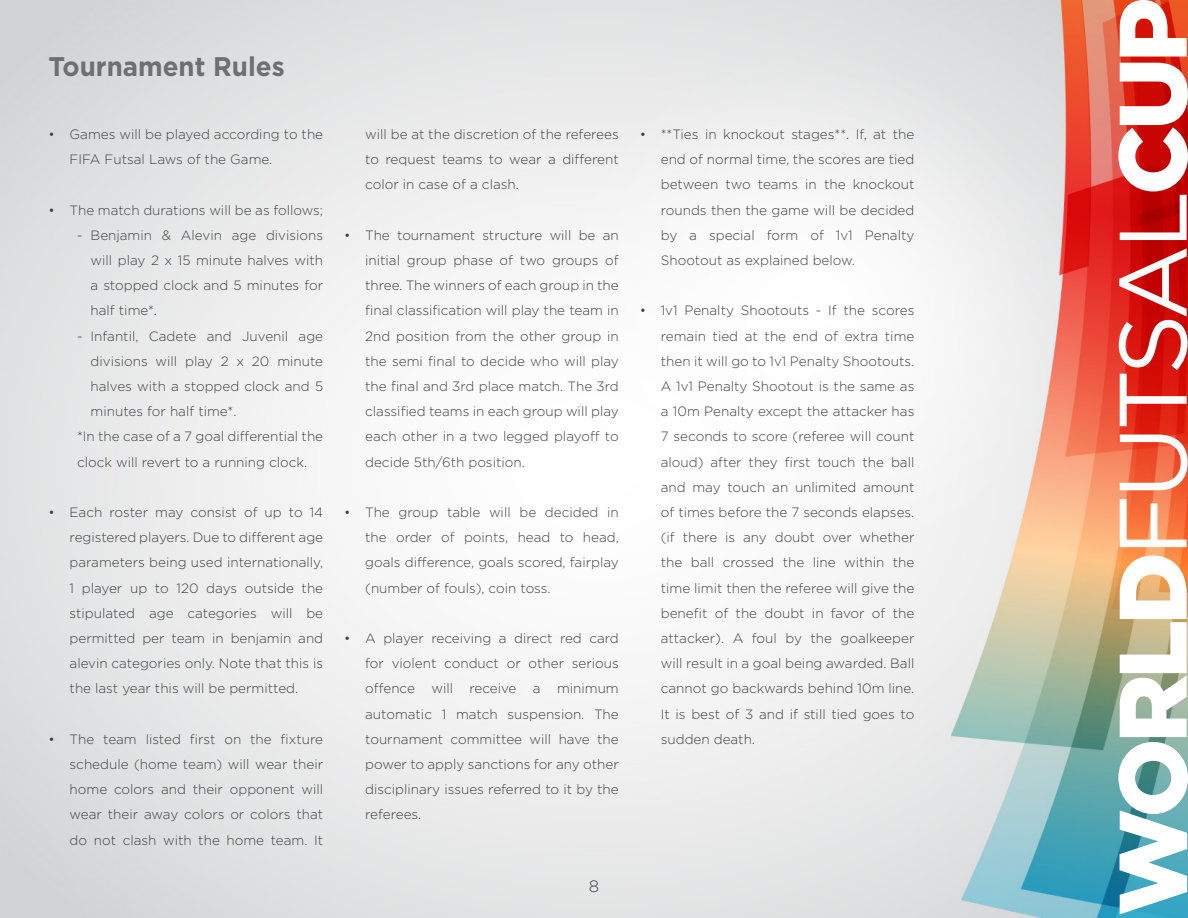
<style>
.page{position:relative;width:1188px;height:918px;background:#fff}
.page>*{position:absolute;margin:0;border:0;box-sizing:border-box;transform-origin:0 0}
.t1{font:700 27px "Gotham";color:#6d6f71;scale:.96 1}
.t2{font:300 16.5px "Gotham";color:#414142}
.t3{font:300 13.5px/25.2px "Gotham";color:#414142;text-align:justify}
</style>
<div class="page">
<img style="left:0;top:0;width:1188px;height:918px">
<svg style="left:1118px;top:555px;width:70px;height:359px"></svg>
<svg style="left:1120px;top:499px;width:67px;height:48px"></svg>
<svg style="left:1120px;top:435px;width:68px;height:55px"></svg>
<svg style="left:1119px;top:248px;width:69px;height:178px"></svg>
<svg style="left:1118px;top:63px;width:70px;height:177px"></svg>
<svg style="left:1120px;top:0;width:67px;height:57px"></svg>
<p class="t1" style="left:49px;top:51px;width:248px">Tournament Rules</p>
<p class="t3" style="left:70px;top:122px;width:255px;text-indent:-21px">• Games will be played according to the<br>FIFA Futsal Laws of the Game.</p>
<p class="t3" style="left:49px;top:197px;width:276px">• The match durations will be as follows;</p>
<p class="t3" style="left:91px;top:222px;width:234px;text-indent:-13px">- Benjamin &amp; Alevin age divisions will play 2 x 15 minute halves with a stopped clock and 5 minutes for half time*.</p>
<p class="t3" style="left:91px;top:323px;width:234px;text-indent:-13px">- Infantil, Cadete and Juvenil age divisions will play 2 x 20 minute halves with a stopped clock and 5 minutes for half time*.</p>
<p class="t3" style="left:77px;top:424px;width:248px">*In the case of a 7 goal differential the</p>
<p class="t3" style="left:77px;top:449px;width:232px">clock will revert to a running clock.</p>
<p class="t3" style="left:70px;top:500px;width:255px;text-indent:-21px">• Each roster may consist of up to 14 registered players. Due to different age parameters being used internationally, 1 player up to 120 days outside the stipulated age categories will be permitted per team in benjamin and alevin categories only. Note that this is the last year this will be permitted.</p>
<p class="t3" style="left:70px;top:726px;width:255px;text-indent:-21px">• The team listed first on the fixture schedule (home team) will wear their home colors and their opponent will wear their away colors or colors that do not clash with the home team. It</p>
<p class="t3" style="left:365px;top:122px;width:255px">will be at the discretion of the referees to request teams to wear a different color in case of a clash.</p>
<p class="t3" style="left:365px;top:222px;width:255px;text-indent:-21px">• The tournament structure will be an initial group phase of two groups of three. The winners of each group in the final classification will play the team in 2nd position from the other group in the semi final to decide who will play the final and 3rd place match. The 3rd classified teams in each group will play each other in a two legged playoff to decide 5th/6th position.</p>
<p class="t3" style="left:365px;top:500px;width:255px;text-indent:-21px">• The group table will be decided in the order of points, head to head, goals difference, goals scored, fairplay (number of fouls), coin toss.</p>
<p class="t3" style="left:365px;top:626px;width:255px;text-indent:-21px">• A player receiving a direct red card for violent conduct or other serious offence will receive a minimum automatic 1 match suspension. The tournament committee will have the power to apply sanctions for any other disciplinary issues referred to it by the referees.</p>
<p class="t3" style="left:661px;top:122px;width:255px;text-indent:-21px">• **Ties in knockout stages**. If, at the end of normal time, the scores are tied between two teams in the knockout rounds then the game will be decided by a special form of 1v1 Penalty Shootout as explained below.</p>
<p class="t3" style="left:661px;top:298px;width:255px;text-indent:-21px">• 1v1 Penalty Shootouts - If the scores remain tied at the end of extra time then it will go to 1v1 Penalty Shootouts.<br>A 1v1 Penalty Shootout is the same as a 10m Penalty except the attacker has 7 seconds to score (referee will count aloud) after they first touch the ball and may touch an unlimited amount of times before the 7 seconds elapses. (if there is any doubt over whether the ball crossed the line within the time limit then the referee will give the benefit of the doubt in favor of the attacker). A foul by the goalkeeper will result in a goal being awarded. Ball cannot go backwards behind 10m line.<br>It is best of 3 and if still tied goes to sudden death.</p>
<p class="t2" style="left:589px;top:877px;width:12px">8</p>
</div>
